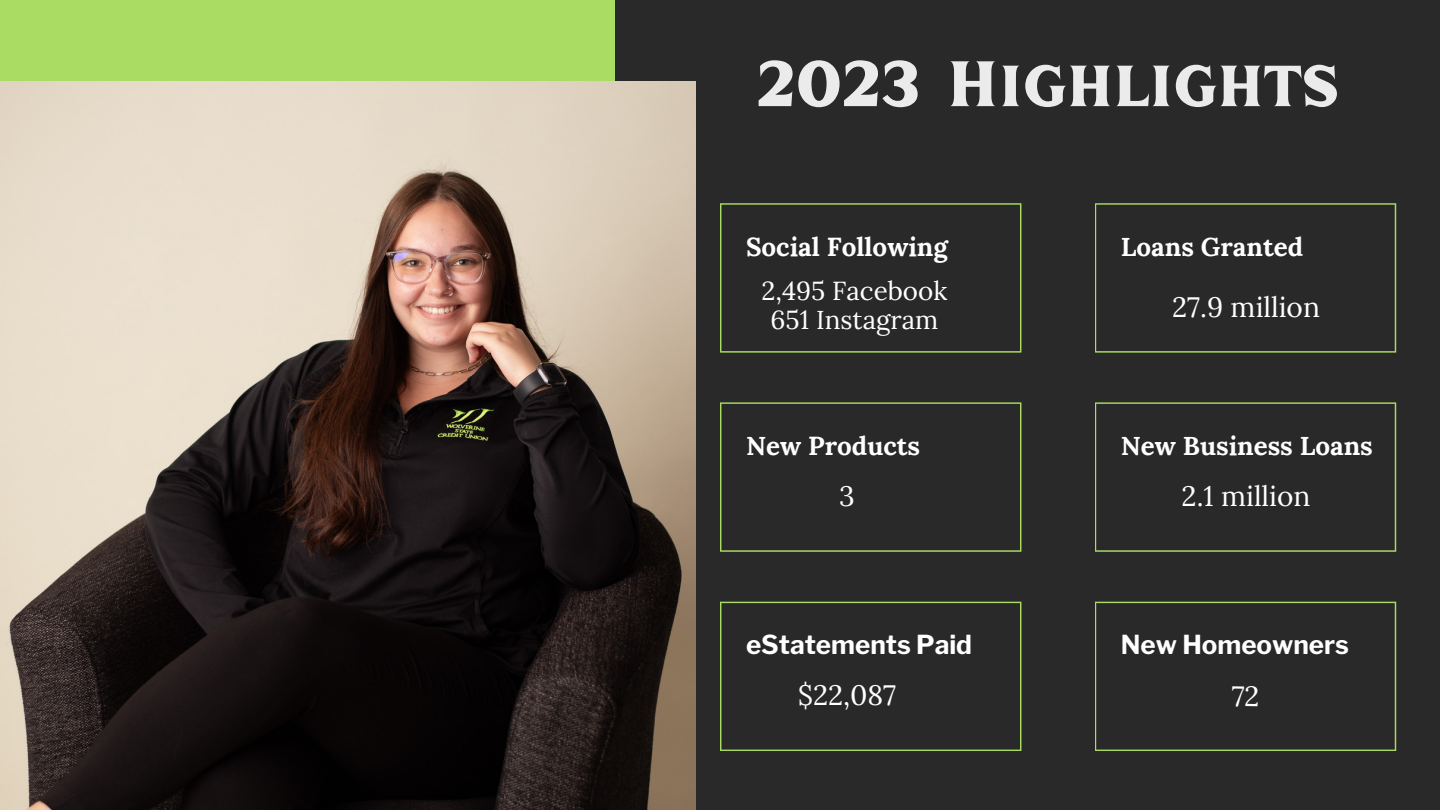
<style>
.page{position:relative;width:1440px;height:810px;background:#292929}
.page>*{position:absolute;margin:0;border:0;box-sizing:border-box;transform-origin:0 0}
.t1{font:64px "Inlander";color:#ebebeb}
.t2{font:28px "Lora";color:#fff}
.t3{font:700 26px "Lora";color:#fff}
.t4{font:700 26px "Libre Franklin";color:#fff}
.t5{font:26px "Lora";color:#fff}
</style>
<div class="page">
<div style="left:0;top:0;width:614px;height:810px;background:#aadb63"></div>
<img style="left:0;top:81px;width:695px;height:729px">
<svg style="left:720px;top:203px;width:301px;height:150px"></svg>
<svg style="left:1095px;top:203px;width:301px;height:150px"></svg>
<svg style="left:720px;top:402px;width:301px;height:150px"></svg>
<svg style="left:1095px;top:402px;width:301px;height:150px"></svg>
<svg style="left:720px;top:602px;width:301px;height:149px"></svg>
<svg style="left:1095px;top:602px;width:301px;height:149px"></svg>
<h2 class="t1" style="left:756px;top:38px;width:583px">2023 Highlights</h2>
<h1 class="t3" style="left:746px;top:230px;width:203px">Social Following</h1>
<h2 class="t3" style="left:1121px;top:230px;width:184px">Loans Granted</h2>
<h2 class="t5" style="left:762px;top:274px;width:187px">2,495 Facebook</h2>
<p class="t5" style="left:771px;top:302px;width:169px">651 Instagram</p>
<h2 class="t2" style="left:1172px;top:289px;width:149px">27.9 million</h2>
<p class="t3" style="left:746px;top:429px;width:176px">New Products</p>
<p class="t3" style="left:1121px;top:429px;width:254px">New Business Loans</p>
<p class="t2" style="left:839px;top:478px;width:17px">3</p>
<p class="t2" style="left:1182px;top:478px;width:130px">2.1 million</p>
<h2 class="t4" style="left:746px;top:629px;width:228px">eStatements Paid</h2>
<p class="t4" style="left:1121px;top:629px;width:230px">New Homeowners</p>
<h2 class="t2" style="left:798px;top:677px;width:99px">$22,087</h2>
</div>
